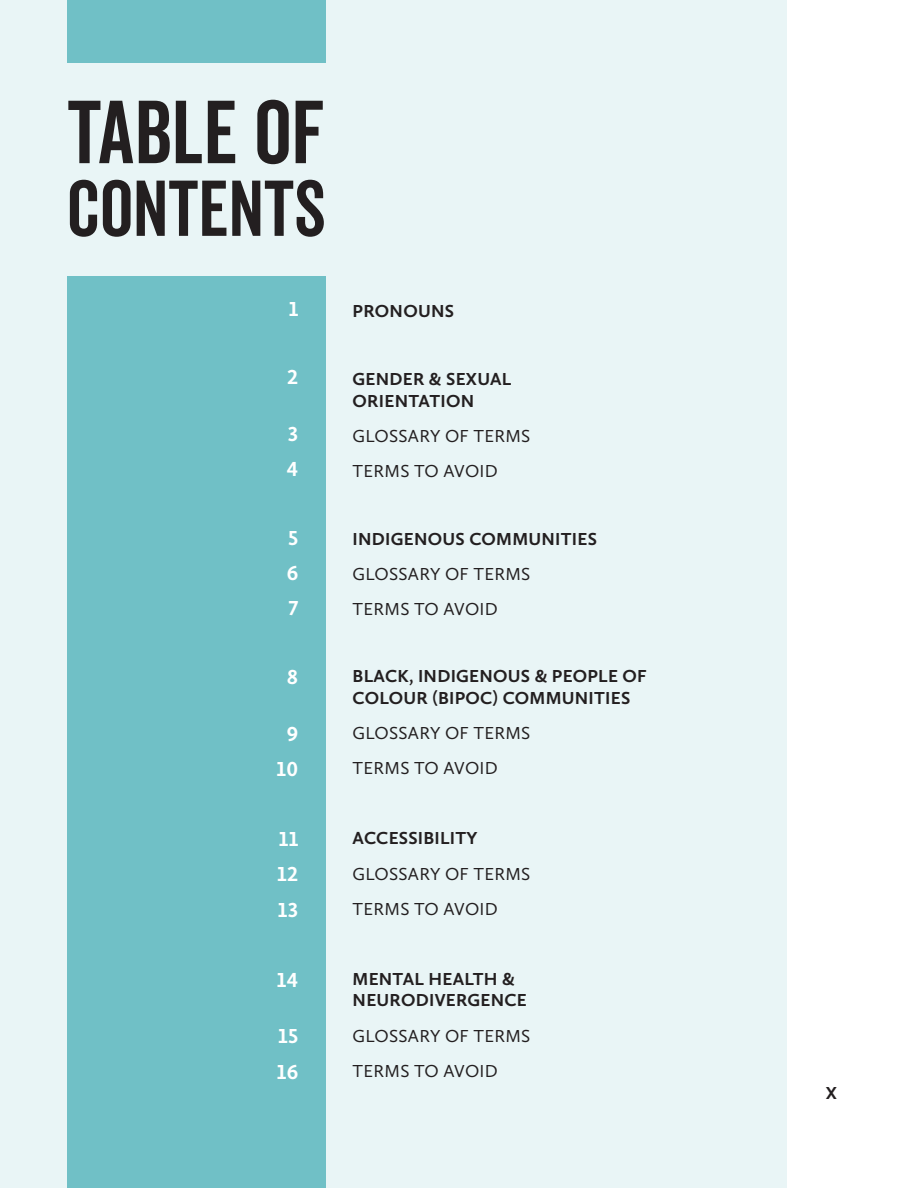
<style>
.page{position:relative;width:918px;height:1188px;background:#fff}
.page>*{position:absolute;margin:0;border:0;box-sizing:border-box;transform-origin:0 0}
.t1{font:86.55px "Veneer Clean";color:#231f20}
.t2{font:76.5px "Veneer Clean";color:#231f20}
.t3{font:700 21px "Calluna Sans";letter-spacing:.015em;color:#fff}
.t4{font:700 18px/21.6px "Calluna Sans";letter-spacing:.015em;color:#231f20}
.t5{font:18px "Calluna Sans";letter-spacing:.015em;color:#231f20}
</style>
<div class="page">
<div style="left:0;top:0;width:787px;height:1188px;background:#e9f5f6"></div>
<div style="left:68px;top:277px;width:258px;height:911px;background:#70c0c6"></div>
<div style="left:68px;top:0;width:258px;height:62px;background:#70c0c6"></div>
<p class="t1" style="left:68px;top:80px;width:260px">TABLE OF</p>
<p class="t2" style="left:68px;top:162px;width:260px">CONTENTS</p>
<p class="t3" style="left:289px;top:296px;width:11px">1</p>
<p class="t3" style="left:287px;top:364px;width:13px">2</p>
<p class="t3" style="left:288px;top:421px;width:12px">3</p>
<p class="t3" style="left:287px;top:456px;width:13px">4</p>
<p class="t3" style="left:288px;top:525px;width:12px">5</p>
<p class="t3" style="left:287px;top:560px;width:13px">6</p>
<p class="t3" style="left:289px;top:595px;width:11px">7</p>
<p class="t3" style="left:287px;top:664px;width:13px">8</p>
<p class="t3" style="left:287px;top:721px;width:13px">9</p>
<p class="t3" style="left:277px;top:756px;width:23px">10</p>
<p class="t3" style="left:279px;top:826px;width:21px">11</p>
<p class="t3" style="left:277px;top:861px;width:22px">12</p>
<p class="t3" style="left:278px;top:896px;width:22px">13</p>
<p class="t3" style="left:277px;top:967px;width:23px">14</p>
<p class="t3" style="left:278px;top:1023px;width:21px">15</p>
<p class="t3" style="left:277px;top:1058px;width:23px">16</p>
<p class="t4" style="left:353px;top:299px;width:103px">PRONOUNS</p>
<p class="t4" style="left:353px;top:368px;width:160px">GENDER &amp; SEXUAL<br>ORIENTATION</p>
<p class="t5" style="left:353px;top:425px;width:179px">GLOSSARY OF TERMS</p>
<p class="t5" style="left:353px;top:460px;width:147px">TERMS TO AVOID</p>
<p class="t4" style="left:353px;top:527px;width:246px">INDIGENOUS COMMUNITIES</p>
<p class="t5" style="left:353px;top:563px;width:179px">GLOSSARY OF TERMS</p>
<p class="t5" style="left:353px;top:598px;width:147px">TERMS TO AVOID</p>
<p class="t4" style="left:353px;top:665px;width:296px">BLACK, INDIGENOUS &amp; PEOPLE OF<br>COLOUR (BIPOC) COMMUNITIES</p>
<p class="t5" style="left:353px;top:722px;width:179px">GLOSSARY OF TERMS</p>
<p class="t5" style="left:353px;top:757px;width:147px">TERMS TO AVOID</p>
<p class="t4" style="left:353px;top:827px;width:126px">ACCESSIBILITY</p>
<p class="t5" style="left:353px;top:863px;width:179px">GLOSSARY OF TERMS</p>
<p class="t5" style="left:353px;top:898px;width:147px">TERMS TO AVOID</p>
<p class="t4" style="left:353px;top:968px;width:176px">MENTAL HEALTH &amp;<br>NEURODIVERGENCE</p>
<p class="t5" style="left:353px;top:1025px;width:179px">GLOSSARY OF TERMS</p>
<p class="t5" style="left:353px;top:1060px;width:147px">TERMS TO AVOID</p>
<p class="t4" style="left:826px;top:1082px;width:13px">X</p>
</div>
